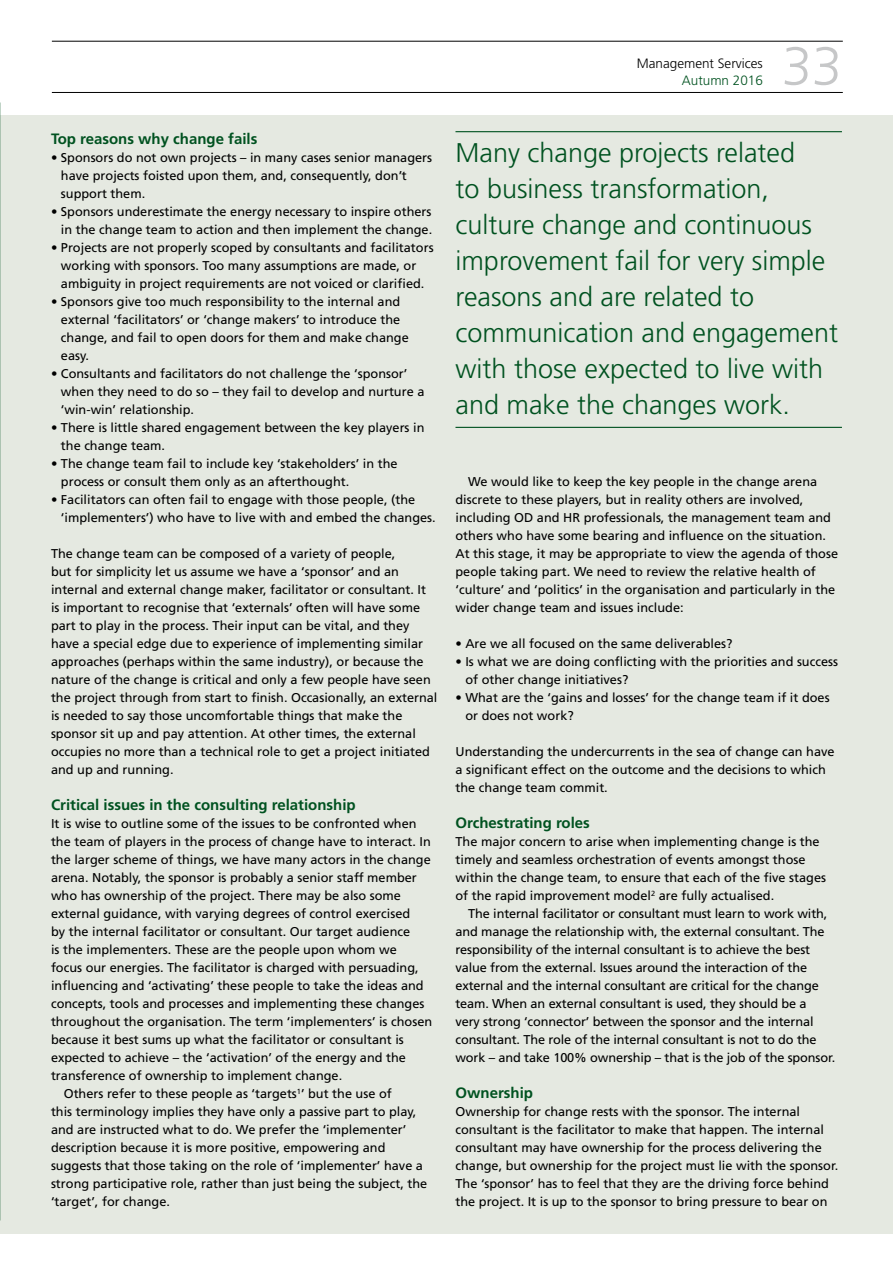
<style>
.page{position:relative;width:893px;height:1263px;background:#fff}
.page>*{position:absolute;margin:0;border:0;box-sizing:border-box;transform-origin:0 0}
.t1{font:300 54px "Frutiger";color:#c6c7c8}
.t2{font:300 27px/36px "Frutiger";color:#005220}
.t3{font:700 15px "Frutiger";color:#005220}
.t4{font:300 13.5px "Frutiger";color:#000}
.t5{font:300 13.5px "Frutiger";color:#005220}
.t6{font:12.75px/18px "Frutiger";color:#000}
</style>
<div class="page">
<hr style="left:52px;top:41px;width:791px;height:1px;background:#000">
<hr style="left:52px;top:92px;width:791px;height:1px;background:#000">
<div style="left:0;top:115px;width:893px;height:1118px;background:#e5e9e1"></div>
<hr style="left:455px;top:131px;width:387px;height:1px;background:#005220">
<hr style="left:455px;top:427px;width:387px;height:1px;background:#005220">
<p class="t3" style="left:51px;top:130px;width:208px">Top reasons why change fails</p>
<p class="t6" style="left:61px;top:148px;width:373px;text-indent:-10px">• Sponsors do not own projects – in many cases senior managers have projects foisted upon them, and, consequently, don’t support them.</p>
<p class="t6" style="left:51px;top:202px;width:383px;text-align:right">• Sponsors underestimate the energy necessary to inspire others in the change team to action and then implement the change.</p>
<p class="t6" style="left:51px;top:238px;width:384px;text-align:center">• Projects are not properly scoped by consultants and facilitators working with sponsors. Too many assumptions are made, or ambiguity in project requirements are not voiced or clarified.</p>
<p class="t6" style="left:61px;top:292px;width:349px;text-indent:-10px">• Sponsors give too much responsibility to the internal and external ‘facilitators’ or ‘change makers’ to introduce the change, and fail to open doors for them and make change easy.</p>
<p class="t6" style="left:61px;top:364px;width:365px;text-indent:-10px">• Consultants and facilitators do not challenge the ‘sponsor’ when they need to do so – they fail to develop and nurture a ‘win-win’ relationship.</p>
<p class="t6" style="left:61px;top:419px;width:365px;text-indent:-10px">• There is little shared engagement between the key players in the change team.</p>
<p class="t6" style="left:61px;top:455px;width:338px;text-indent:-10px">• The change team fail to include key ‘stakeholders’ in the process or consult them only as an afterthought.</p>
<p class="t6" style="left:61px;top:491px;width:376px;text-indent:-10px">• Facilitators can often fail to engage with those people, (the ‘implementers’) who have to live with and embed the changes.</p>
<p class="t6" style="left:51px;top:545px;width:388px">The change team can be composed of a variety of people,<br>but for simplicity let us assume we have a ‘sponsor’ and an internal and external change maker, facilitator or consultant. It is important to recognise that ‘externals’ often will have some part to play in the process. Their input can be vital, and they have a special edge due to experience of implementing similar approaches (perhaps within the same industry), or because the nature of the change is critical and only a few people have seen the project through from start to finish. Occasionally, an external is needed to say those uncomfortable things that make the sponsor sit up and pay attention. At other times, the external occupies no more than a technical role to get a project initiated and up and running.</p>
<p class="t3" style="left:51px;top:796px;width:306px">Critical issues in the consulting relationship</p>
<p class="t6" style="left:51px;top:814px;width:367px">It is wise to outline some of the issues to be confronted when</p>
<p class="t6" style="left:51px;top:832px;width:381px">the team of players in the process of change have to interact. In</p>
<p class="t6" style="left:51px;top:850px;width:381px">the larger scheme of things, we have many actors in the change</p>
<p class="t6" style="left:51px;top:868px;width:367px">arena. Notably, the sponsor is probably a senior staff member</p>
<p class="t6" style="left:51px;top:886px;width:352px">who has ownership of the project. There may be also some</p>
<p class="t6" style="left:51px;top:904px;width:361px">external guidance, with varying degrees of control exercised</p>
<p class="t6" style="left:51px;top:922px;width:361px">by the internal facilitator or consultant. Our target audience</p>
<p class="t6" style="left:51px;top:940px;width:347px">is the implementers. These are the people upon whom we</p>
<p class="t6" style="left:51px;top:958px;width:369px">focus our energies. The facilitator is charged with persuading,</p>
<p class="t6" style="left:51px;top:976px;width:374px">influencing and ‘activating’ these people to take the ideas and</p>
<p class="t6" style="left:51px;top:994px;width:375px">concepts, tools and processes and implementing these changes</p>
<p class="t6" style="left:51px;top:1012px;width:383px">throughout the organisation. The term ‘implementers’ is chosen</p>
<p class="t6" style="left:51px;top:1030px;width:354px">because it best sums up what the facilitator or consultant is</p>
<p class="t6" style="left:51px;top:1048px;width:356px">expected to achieve – the ‘activation’ of the energy and the</p>
<p class="t6" style="left:51px;top:1066px;width:293px">transference of ownership to implement change.</p>
<p class="t6" style="left:64px;top:1084px;width:329px">Others refer to these people as ‘targets<sup>1</sup>’ but the use of</p>
<p class="t6" style="left:51px;top:1102px;width:367px">this terminology implies they have only a passive part to play,</p>
<p class="t6" style="left:51px;top:1120px;width:357px">and are instructed what to do. We prefer the ‘implementer’</p>
<p class="t6" style="left:51px;top:1138px;width:336px">description because it is more positive, empowering and</p>
<p class="t6" style="left:51px;top:1156px;width:373px">suggests that those taking on the role of ‘implementer’ have a</p>
<p class="t6" style="left:51px;top:1174px;width:378px">strong participative role, rather than just being the subject, the</p>
<p class="t6" style="left:51px;top:1192px;width:121px">‘target’, for change.</p>
<p class="t4" style="left:637px;top:56px;width:127px">Management Services</p>
<p class="t5" style="left:682px;top:72px;width:83px">Autumn 2016</p>
<h1 class="t1" style="left:782px;top:36px;width:62px">33</h1>
<p class="t2" style="left:455px;top:135px;width:384px">Many change projects related<br>to business transformation, culture change and continuous improvement fail for very simple reasons and are related to communication and engagement with those expected to live with and make the changes work.</p>
<p class="t6" style="left:455px;top:472px;width:384px;text-indent:13px">We would like to keep the key people in the change arena discrete to these players, but in reality others are involved, including OD and HR professionals, the management team and others who have some bearing and influence on the situation.<br>At this stage, it may be appropriate to view the agenda of those people taking part. We need to review the relative health of ‘culture’ and ‘politics’ in the organisation and particularly in the wider change team and issues include:</p>
<p class="t6" style="left:455px;top:634px;width:279px">• Are we all focused on the same deliverables?</p>
<p class="t6" style="left:465px;top:652px;width:374px;text-indent:-10px">• Is what we are doing conflicting with the priorities and success of other change initiatives?</p>
<p class="t6" style="left:465px;top:688px;width:366px;text-indent:-10px">• What are the ‘gains and losses’ for the change team if it does or does not work?</p>
<p class="t6" style="left:455px;top:742px;width:381px">Understanding the undercurrents in the sea of change can have a significant effect on the outcome and the decisions to which the change team commit.</p>
<p class="t3" style="left:455px;top:814px;width:136px">Orchestrating roles</p>
<p class="t6" style="left:455px;top:832px;width:372px">The major concern to arise when implementing change is the timely and seamless orchestration of events amongst those within the change team, to ensure that each of the five stages of the rapid improvement model<sup>2</sup> are fully actualised.</p>
<p class="t6" style="left:455px;top:904px;width:381px;text-indent:13px">The internal facilitator or consultant must learn to work with, and manage the relationship with, the external consultant. The responsibility of the internal consultant is to achieve the best value from the external. Issues around the interaction of the external and the internal consultant are critical for the change team. When an external consultant is used, they should be a<br>very strong ‘connector’ between the sponsor and the internal consultant. The role of the internal consultant is not to do the work – and take 100% ownership – that is the job of the sponsor.</p>
<p class="t3" style="left:455px;top:1084px;width:79px">Ownership</p>
<p class="t6" style="left:455px;top:1102px;width:384px">Ownership for change rests with the sponsor. The internal consultant is the facilitator to make that happen. The internal consultant may have ownership for the process delivering the change, but ownership for the project must lie with the sponsor.<br>The ‘sponsor’ has to feel that they are the driving force behind the project. It is up to the sponsor to bring pressure to bear on</p>
</div>
